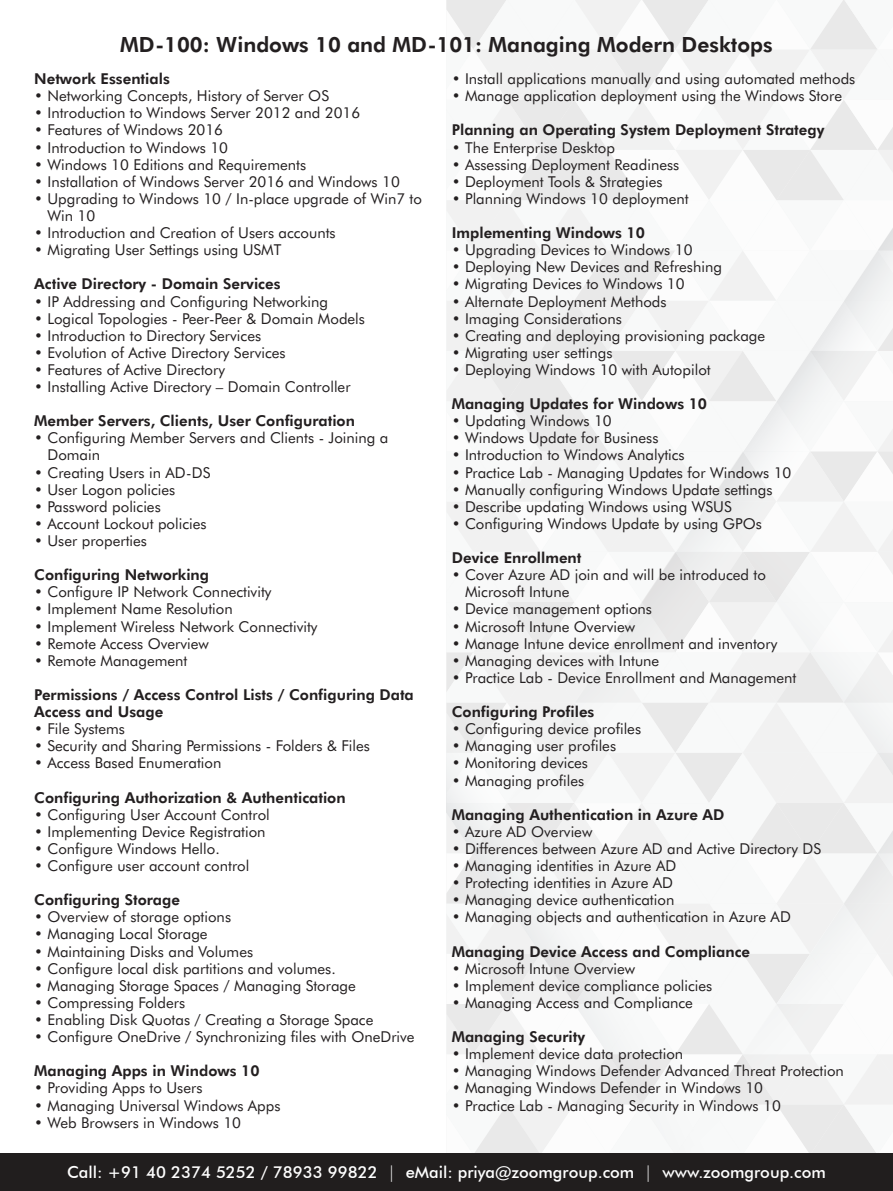
<style>
.page{position:relative;width:893px;height:1191px;background:#fff}
.page>*{position:absolute;margin:0;border:0;box-sizing:border-box;transform-origin:0 0}
.t1{font:800 21px "Futura BT";color:#231f20}
.t2{font:500 16.5px "Futura BT";color:#fff}
.t3{font:15px/17.1px "Futura BT";color:#231f20}
.t4{font:800 15px/17.1px "Futura BT";color:#231f20}
.s1{font-weight:300;font-stretch:condensed}
</style>
<div class="page">
<svg style="left:446px;top:0;width:447px;height:403px"></svg>
<svg style="left:789px;top:403px;width:104px;height:750px"></svg>
<svg style="left:446px;top:176px;width:343px;height:977px"></svg>
<div style="left:0;top:1153px;width:893px;height:38px;background:#211e1e"></div>
<h1 class="t1" style="left:120px;top:31px;width:654px">MD-100: Windows 10 and MD-101: Managing Modern Desktops</h1>
<p class="t4" style="left:34px;top:70px;width:137px">Network Essentials</p>
<p class="t3" style="left:34px;top:87px;width:296px">• Networking Concepts, History of Server OS</p>
<p class="t3" style="left:34px;top:104px;width:328px">• Introduction to Windows Server 2012 and 2016</p>
<p class="t3" style="left:34px;top:121px;width:190px">• Features of Windows 2016</p>
<p class="t3" style="left:34px;top:139px;width:195px">• Introduction to Windows 10</p>
<p class="t3" style="left:34px;top:156px;width:273px">• Windows 10 Editions and Requirements</p>
<p class="t3" style="left:34px;top:173px;width:367px">• Installation of Windows Server 2016 and Windows 10</p>
<p class="t3" style="left:48px;top:190px;width:376px;text-indent:-13px">• Upgrading to Windows 10 / In-place upgrade of Win7 to<br>Win 10</p>
<p class="t3" style="left:34px;top:224px;width:303px">• Introduction and Creation of Users accounts</p>
<p class="t3" style="left:34px;top:241px;width:249px">• Migrating User Settings using USMT</p>
<p class="t4" style="left:34px;top:275px;width:248px">Active Directory - Domain Services</p>
<p class="t3" style="left:34px;top:292px;width:295px">• IP Addressing and Configuring Networking</p>
<p class="t3" style="left:34px;top:310px;width:332px">• Logical Topologies - Peer-Peer &amp; Domain Models</p>
<p class="t3" style="left:34px;top:327px;width:228px">• Introduction to Directory Services</p>
<p class="t3" style="left:34px;top:344px;width:253px">• Evolution of Active Directory Services</p>
<p class="t3" style="left:34px;top:361px;width:192px">• Features of Active Directory</p>
<p class="t3" style="left:34px;top:378px;width:318px">• Installing Active Directory – Domain Controller</p>
<p class="t4" style="left:34px;top:412px;width:322px">Member Servers, Clients, User Configuration</p>
<p class="t3" style="left:48px;top:429px;width:342px;text-indent:-13px">• Configuring Member Servers and Clients - Joining a<br>Domain</p>
<p class="t3" style="left:34px;top:463px;width:178px">• Creating Users in AD-DS</p>
<p class="t3" style="left:34px;top:481px;width:143px">• User Logon policies</p>
<p class="t3" style="left:34px;top:498px;width:128px">• Password policies</p>
<p class="t3" style="left:34px;top:515px;width:174px">• Account Lockout policies</p>
<p class="t3" style="left:34px;top:532px;width:114px">• User properties</p>
<p class="t4" style="left:34px;top:566px;width:176px">Configuring Networking</p>
<p class="t3" style="left:34px;top:583px;width:239px">• Configure IP Network Connectivity</p>
<p class="t3" style="left:34px;top:600px;width:200px">• Implement Name Resolution</p>
<p class="t3" style="left:34px;top:617px;width:285px">• Implement Wireless Network Connectivity</p>
<p class="t3" style="left:34px;top:634px;width:176px">• Remote Access Overview</p>
<p class="t3" style="left:34px;top:652px;width:155px">• Remote Management</p>
<p class="t4" style="left:34px;top:686px;width:381px">Permissions / Access Control Lists / Configuring Data<br>Access and Usage</p>
<p class="t3" style="left:34px;top:720px;width:92px">• File Systems</p>
<p class="t3" style="left:34px;top:737px;width:337px">• Security and Sharing Permissions - Folders &amp; Files</p>
<p class="t3" style="left:34px;top:754px;width:189px">• Access Based Enumeration</p>
<p class="t4" style="left:34px;top:788px;width:313px">Configuring Authorization &amp; Authentication</p>
<p class="t3" style="left:34px;top:805px;width:237px">• Configuring User Account Control</p>
<p class="t3" style="left:34px;top:823px;width:233px">• Implementing Device Registration</p>
<p class="t3" style="left:34px;top:840px;width:187px">• Configure Windows Hello.</p>
<p class="t3" style="left:34px;top:857px;width:217px">• Configure user account control</p>
<p class="t4" style="left:34px;top:891px;width:147px">Configuring Storage</p>
<p class="t3" style="left:34px;top:908px;width:198px">• Overview of storage options</p>
<p class="t3" style="left:34px;top:925px;width:175px">• Managing Local Storage</p>
<p class="t3" style="left:34px;top:942px;width:220px">• Maintaining Disks and Volumes</p>
<p class="t3" style="left:34px;top:959px;width:303px">• Configure local disk partitions and volumes.</p>
<p class="t3" style="left:34px;top:976px;width:323px">• Managing Storage Spaces / Managing Storage</p>
<p class="t3" style="left:34px;top:994px;width:153px">• Compressing Folders</p>
<p class="t3" style="left:34px;top:1011px;width:341px">• Enabling Disk Quotas / Creating a Storage Space</p>
<p class="t3" style="left:34px;top:1028px;width:382px">• Configure OneDrive / Synchronizing files with OneDrive</p>
<p class="t4" style="left:34px;top:1062px;width:227px">Managing Apps in Windows 10</p>
<p class="t3" style="left:34px;top:1079px;width:170px">• Providing Apps to Users</p>
<p class="t3" style="left:34px;top:1096px;width:248px">• Managing Universal Windows Apps</p>
<p class="t3" style="left:34px;top:1113px;width:208px">• Web Browsers in Windows 10</p>
<p class="t3" style="left:452px;top:70px;width:405px">• Install applications manually and using automated methods</p>
<p class="t3" style="left:452px;top:87px;width:392px">• Manage application deployment using the Windows Store</p>
<p class="t4" style="left:452px;top:121px;width:374px">Planning an Operating System Deployment Strategy</p>
<p class="t3" style="left:452px;top:139px;width:165px">• The Enterprise Desktop</p>
<p class="t3" style="left:452px;top:156px;width:229px">• Assessing Deployment Readiness</p>
<p class="t3" style="left:452px;top:173px;width:212px">• Deployment Tools &amp; Strategies</p>
<p class="t3" style="left:452px;top:190px;width:238px">• Planning Windows 10 deployment</p>
<p class="t4" style="left:452px;top:224px;width:195px">Implementing Windows 10</p>
<p class="t3" style="left:452px;top:241px;width:242px">• Upgrading Devices to Windows 10</p>
<p class="t3" style="left:452px;top:258px;width:272px">• Deploying New Devices and Refreshing</p>
<p class="t3" style="left:452px;top:275px;width:234px">• Migrating Devices to Windows 10</p>
<p class="t3" style="left:452px;top:292px;width:216px">• Alternate Deployment Methods</p>
<p class="t3" style="left:452px;top:310px;width:172px">• Imaging Considerations</p>
<p class="t3" style="left:452px;top:327px;width:315px">• Creating and deploying provisioning package</p>
<p class="t3" style="left:452px;top:344px;width:162px">• Migrating user settings</p>
<p class="t3" style="left:452px;top:361px;width:260px">• Deploying Windows 10 with Autopilot</p>
<p class="t4" style="left:452px;top:395px;width:257px">Managing Updates for Windows 10</p>
<p class="t3" style="left:452px;top:412px;width:162px">• Updating Windows 10</p>
<p class="t3" style="left:452px;top:429px;width:208px">• Windows Update for Business</p>
<p class="t3" style="left:452px;top:446px;width:234px">• Introduction to Windows Analytics</p>
<p class="t3" style="left:452px;top:463px;width:341px">• Practice Lab - Managing Updates for Windows 10</p>
<p class="t3" style="left:452px;top:481px;width:322px">• Manually configuring Windows Update settings</p>
<p class="t3" style="left:452px;top:498px;width:281px">• Describe updating Windows using WSUS</p>
<p class="t3" style="left:452px;top:515px;width:312px">• Configuring Windows Update by using GPOs</p>
<p class="t4" style="left:452px;top:549px;width:131px">Device Enrollment</p>
<p class="t3" style="left:465px;top:566px;width:302px;text-indent:-13px">• Cover Azure AD join and will be introduced to<br>Microsoft Intune</p>
<p class="t3" style="left:452px;top:600px;width:202px">• Device management options</p>
<p class="t3" style="left:452px;top:617px;width:185px">• Microsoft Intune Overview</p>
<p class="t3" style="left:452px;top:634px;width:327px">• Manage Intune device enrollment and inventory</p>
<p class="t3" style="left:452px;top:652px;width:209px">• Managing devices with Intune</p>
<p class="t3" style="left:452px;top:669px;width:346px">• Practice Lab - Device Enrollment and Management</p>
<p class="t4" style="left:452px;top:703px;width:144px">Configuring Profiles</p>
<p class="t3" style="left:452px;top:720px;width:191px">• Configuring device profiles</p>
<p class="t3" style="left:452px;top:737px;width:166px">• Managing user profiles</p>
<p class="t3" style="left:452px;top:754px;width:138px">• Monitoring devices</p>
<p class="t3" style="left:452px;top:771px;width:134px">• Managing profiles</p>
<p class="t4" style="left:452px;top:805px;width:274px">Managing Authentication in Azure AD</p>
<p class="t3" style="left:452px;top:823px;width:142px">• Azure AD Overview</p>
<p class="t3" style="left:452px;top:840px;width:371px">• Differences between Azure AD and Active Directory DS</p>
<p class="t3" style="left:452px;top:857px;width:226px">• Managing identities in Azure AD</p>
<p class="t3" style="left:452px;top:874px;width:223px">• Protecting identities in Azure AD</p>
<p class="t3" style="left:452px;top:891px;width:224px">• Managing device authentication</p>
<p class="t3" style="left:452px;top:908px;width:341px">• Managing objects and authentication in Azure AD</p>
<p class="t4" style="left:452px;top:942px;width:300px">Managing Device Access and Compliance</p>
<p class="t3" style="left:452px;top:959px;width:185px">• Microsoft Intune Overview</p>
<p class="t3" style="left:452px;top:976px;width:262px">• Implement device compliance policies</p>
<p class="t3" style="left:452px;top:994px;width:243px">• Managing Access and Compliance</p>
<p class="t4" style="left:452px;top:1028px;width:135px">Managing Security</p>
<p class="t3" style="left:452px;top:1045px;width:233px">• Implement device data protection</p>
<p class="t3" style="left:452px;top:1062px;width:394px">• Managing Windows Defender Advanced Threat Protection</p>
<p class="t3" style="left:452px;top:1079px;width:313px">• Managing Windows Defender in Windows 10</p>
<p class="t3" style="left:452px;top:1096px;width:331px">• Practice Lab - Managing Security in Windows 10</p>
<p class="t2" style="left:67px;top:1162px;width:760px">Call: +91 40 2374 5252 / 78933 99822 <span class="s1">|</span> eMail: priya@zoomgroup.com <span class="s1">|</span> www.zoomgroup.com</p>
</div>
